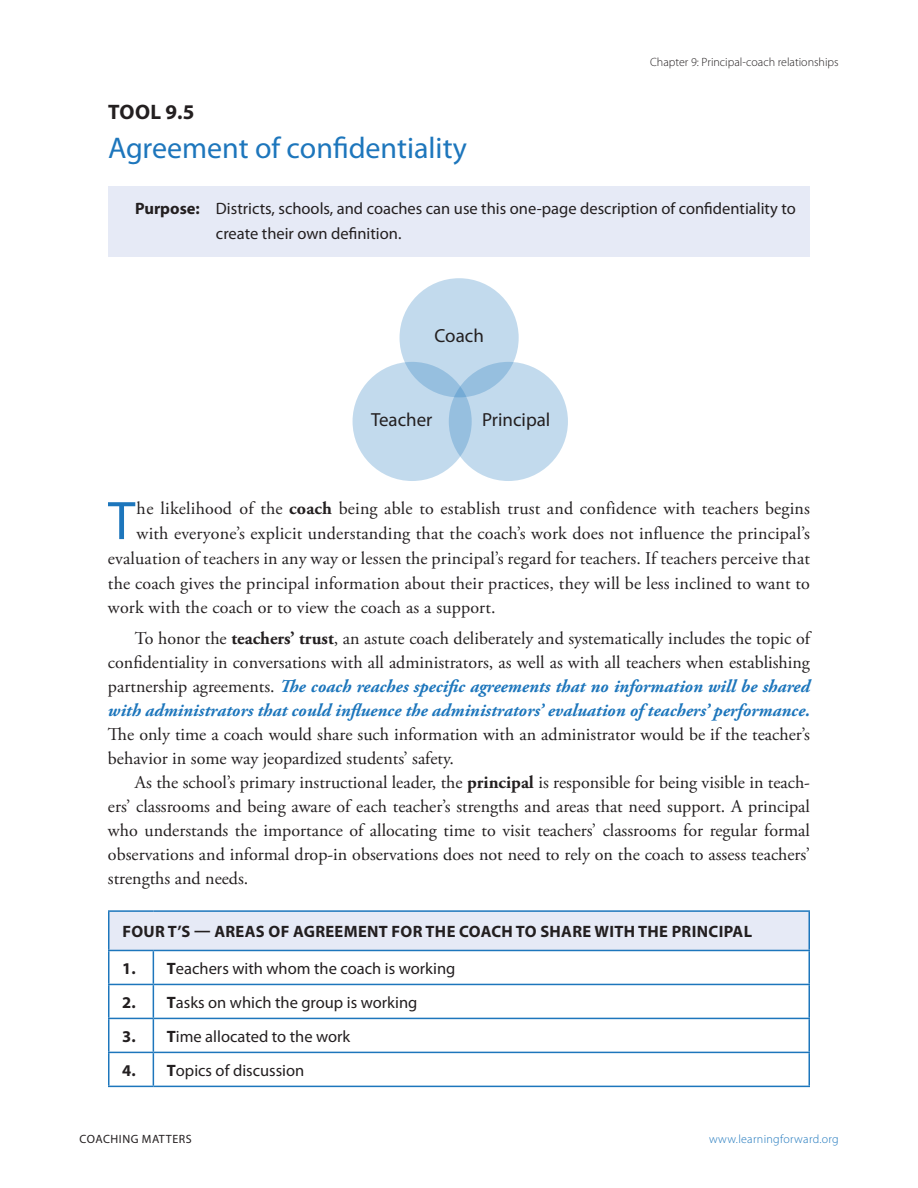
<style>
.page{position:relative;width:918px;height:1188px;background:#fff}
.page>*{position:absolute;margin:0;border:0;box-sizing:border-box;transform-origin:0 0}
.t1{font:54.75px "Myriad Pro";color:#1d76bc}
.t2{font:30px "Myriad Pro";color:#1d76bc}
.t3{font:700 21px "Myriad Pro";color:#231f20}
.t4{font:18.9px "Myriad Pro";color:#231f20}
.t5{font:18px/24px "Adobe Garamond Pro";letter-spacing:.01em;color:#231f20;text-align:justify}
.t6{font:16.5px/24.8px "Myriad Pro";color:#231f20}
.t7{font:700 16.5px "Myriad Pro";letter-spacing:.02em;color:#231f20}
.t8{font:300 12px "Myriad Pro";color:#231f20}
.t9{font:300 12px "Myriad Pro";letter-spacing:.025em;color:#1d76bc}
.t10{font:12px "Myriad Pro";letter-spacing:.045em;color:#231f20}
.s1{font-weight:700}
.s2{font-weight:700;font-style:italic;color:#1d76bc}
</style>
<div class="page">
<div style="left:108px;top:186px;width:702px;height:70px;background:#e6eaf6"></div>
<div style="left:109px;top:911px;width:700px;height:39px;background:#e6eaf6"></div>
<hr style="left:108px;top:910px;width:45px;height:2px;background:#1d76bc">
<hr style="left:108px;top:912px;width:2px;height:38px;background:#1d76bc">
<hr style="left:153px;top:910px;width:657px;height:2px;background:#1d76bc">
<hr style="left:808px;top:912px;width:2px;height:38px;background:#1d76bc">
<hr style="left:108px;top:950px;width:45px;height:1px;background:#1d76bc">
<hr style="left:108px;top:951px;width:2px;height:33px;background:#1d76bc">
<hr style="left:153px;top:950px;width:657px;height:1px;background:#1d76bc">
<hr style="left:153px;top:951px;width:1px;height:33px;background:#1d76bc">
<hr style="left:808px;top:951px;width:2px;height:33px;background:#1d76bc">
<hr style="left:108px;top:984px;width:45px;height:1px;background:#1d76bc">
<hr style="left:108px;top:985px;width:2px;height:33px;background:#1d76bc">
<hr style="left:153px;top:984px;width:657px;height:1px;background:#1d76bc">
<hr style="left:153px;top:985px;width:1px;height:33px;background:#1d76bc">
<hr style="left:808px;top:985px;width:2px;height:33px;background:#1d76bc">
<hr style="left:108px;top:1018px;width:45px;height:1px;background:#1d76bc">
<hr style="left:108px;top:1019px;width:2px;height:33px;background:#1d76bc">
<hr style="left:153px;top:1018px;width:657px;height:1px;background:#1d76bc">
<hr style="left:153px;top:1019px;width:1px;height:33px;background:#1d76bc">
<hr style="left:808px;top:1019px;width:2px;height:33px;background:#1d76bc">
<hr style="left:108px;top:1052px;width:45px;height:1px;background:#1d76bc">
<hr style="left:108px;top:1053px;width:2px;height:33px;background:#1d76bc">
<hr style="left:153px;top:1052px;width:657px;height:1px;background:#1d76bc">
<hr style="left:153px;top:1053px;width:1px;height:33px;background:#1d76bc">
<hr style="left:808px;top:1053px;width:2px;height:33px;background:#1d76bc">
<hr style="left:108px;top:1086px;width:45px;height:1px;background:#1d76bc">
<hr style="left:153px;top:1086px;width:657px;height:1px;background:#1d76bc">
<div style="left:353px;top:362px;width:119px;height:119px;background:#c2daed;border-radius:50%"></div>
<svg style="left:449px;top:362px;width:119px;height:119px;background:#bdd7eb"></svg>
<svg style="left:400px;top:278px;width:119px;height:119px;background:#bad5ea"></svg>
<p class="t3" style="left:108px;top:99px;width:88px">TOOL 9.5</p>
<p class="t8" style="left:650px;top:56px;width:190px">Chapter 9: Principal-coach relationships</p>
<h2 class="t2" style="left:108px;top:129px;width:361px">Agreement of confidentiality</h2>
<p class="t6" style="left:216px;top:196px;width:581px;text-indent:-81px"><span class="s1">PURPOSE:</span> Districts, schools, and coaches can use this one-page description of confidentiality to create their own definition.</p>
<p class="t4" style="left:435px;top:324px;width:51px">Coach</p>
<p class="t4" style="left:371px;top:408px;width:63px">Teacher</p>
<p class="t4" style="left:482px;top:408px;width:70px">Principal</p>
<h1 class="t1" style="left:108px;top:487px;width:29px">T</h1>
<p class="t5" style="left:137px;top:497px;width:675px">he likelihood of the <span class="s1">coach</span> being able to establish trust and confidence with teachers begins</p>
<p class="t5" style="left:137px;top:522px;width:675px">with everyone’s explicit understanding that the coach’s work does not influence the principal’s</p>
<p class="t5" style="left:108px;top:547px;width:704px">evaluation of teachers in any way or lessen the principal’s regard for teachers. If teachers perceive that</p>
<p class="t5" style="left:108px;top:572px;width:704px">the coach gives the principal information about their practices, they will be less inclined to want to</p>
<p class="t5" style="left:108px;top:596px;width:389px">work with the coach or to view the coach as a support.</p>
<p class="t5" style="left:108px;top:627px;width:704px;text-indent:27px">To honor the <span class="s1">teachers’ trust</span>, an astute coach deliberately and systematically includes the topic of confidentiality in conversations with all administrators, as well as with all teachers when establishing partnership agreements. <span class="s2">The coach reaches specific agreements that no information will be shared with administrators that could influence the administrators’ evaluation of teachers’ performance.</span></p>
<p class="t5" style="left:108px;top:723px;width:704px">The only time a coach would share such information with an administrator would be if the teacher’s behavior in some way jeopardized students’ safety.</p>
<p class="t5" style="left:108px;top:771px;width:704px;text-indent:27px">As the school’s primary instructional leader, the <span class="s1">principal</span> is responsible for being visible in teach&shy;ers’ classrooms and being aware of each teacher’s strengths and areas that need support. A principal who understands the importance of allocating time to visit teachers’ classrooms for regular formal observations and informal drop-in observations does not need to rely on the coach to assess teachers’ strengths and needs.</p>
<p class="t7" style="left:122px;top:921px;width:363px">FOUR T’S — AREAS OF AGREEMENT FOR TH E COACH</p>
<p class="t7" style="left:516px;top:921px;width:90px">TO SHARE WITH</p>
<p class="t7" style="left:638px;top:921px;width:80px">TH E PRINCIPA</p>
<p class="t7" style="left:744px;top:921px;width:10px">L</p>
<p class="t6" style="left:122px;top:955px;width:335px"><span class="s1">1. T</span>eachers with whom the coach is working</p>
<p class="t6" style="left:122px;top:989px;width:297px"><span class="s1">2. T</span>asks on which the group is working</p>
<p class="t6" style="left:122px;top:1023px;width:230px"><span class="s1">3. T</span>ime allocated to the work</p>
<p class="t6" style="left:122px;top:1057px;width:184px"><span class="s1">4. T</span>opics of discussion</p>
<p class="t10" style="left:80px;top:1132px;width:114px">Coaching Matters</p>
<p class="t9" style="left:709px;top:1132px;width:131px">www.learningforward.org</p>
</div>
